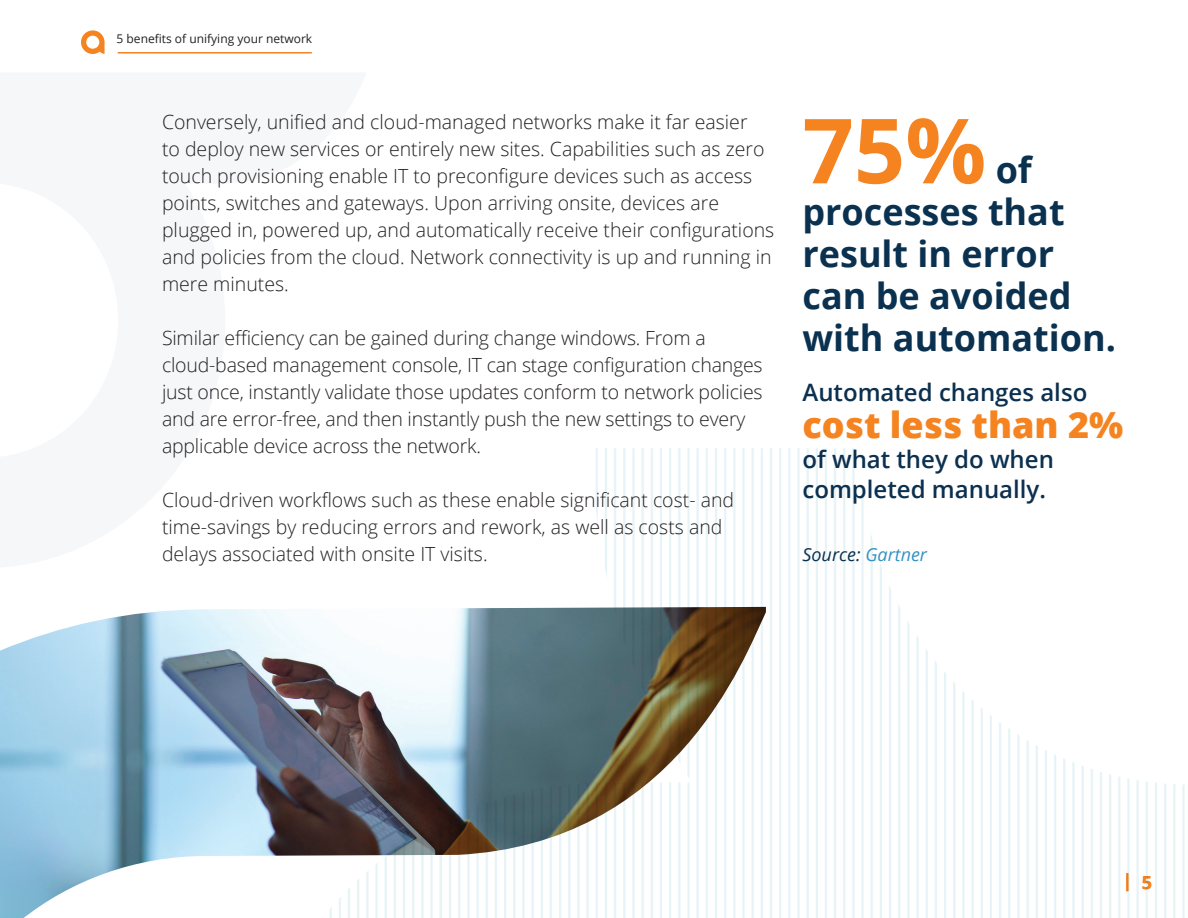
<style>
.page{position:relative;width:1188px;height:918px;background:#fff}
.page>*{position:absolute;margin:0;border:0;box-sizing:border-box;transform-origin:0 0}
.t1{font:700 90px "Open Sans";color:#f58320}
.t2{font:700 36px/42px "Open Sans";color:#0a314f}
.t3{font:800 36px "Open Sans";color:#f58320}
.t4{font:600 24px/30px "Open Sans";color:#0c304f}
.t5{font:300 19.5px/27px "Open Sans";color:#231f20}
.t6{font:italic 18px "Open Sans";color:#0a314f}
.t7{font:700 18px "Open Sans";color:#f58320}
.t8{font:12px "Open Sans";color:#231f20}
.s1{color:#3392c2}
</style>
<div class="page">
<svg style="left:81px;top:30px;width:24px;height:24px"></svg>
<img style="left:596px;top:448px;width:589px;height:470px">
<img style="left:0;top:607px;width:766px;height:311px">
<hr style="left:118px;top:52px;width:194px;height:2px;background:#f58320">
<p class="t8" style="left:117px;top:30px;width:197px">5 benefits of unifying your network</p>
<p class="t5" style="left:162px;top:108px;width:614px">Conversely, unified and cloud-managed networks make it far easier<br>to deploy new services or entirely new sites. Capabilities such as zero touch provisioning enable IT to preconfigure devices such as access points, switches and gateways. Upon arriving onsite, devices are plugged in, powered up, and automatically receive their configurations and policies from the cloud. Network connectivity is up and running in mere minutes.</p>
<p class="t5" style="left:162px;top:324px;width:602px">Similar efficiency can be gained during change windows. From a cloud-based management console, IT can stage configuration changes just once, instantly validate those updates conform to network policies and are error-free, and then instantly push the new settings to every applicable device across the network.</p>
<p class="t5" style="left:162px;top:486px;width:574px">Cloud-driven workflows such as these enable significant cost- and time-savings by reducing errors and rework, as well as costs and delays associated with onsite IT visits.</p>
<h1 class="t1" style="left:802px;top:87px;width:185px">75%</h1>
<h2 class="t2" style="left:802px;top:148px;width:315px;text-indent:193px">of processes that result in error can be avoided with automation.</h2>
<p class="t4" style="left:802px;top:377px;width:286px">Automated changes also</p>
<h2 class="t3" style="left:802px;top:397px;width:322px">cost less than 2%</h2>
<p class="t4" style="left:802px;top:443px;width:253px">of what they do when completed manually.</p>
<p class="t6" style="left:802px;top:542px;width:126px">Source: <span class="s1">Gartner</span></p>
<p class="t7" style="left:1123px;top:869px;width:31px">| 5</p>
</div>
